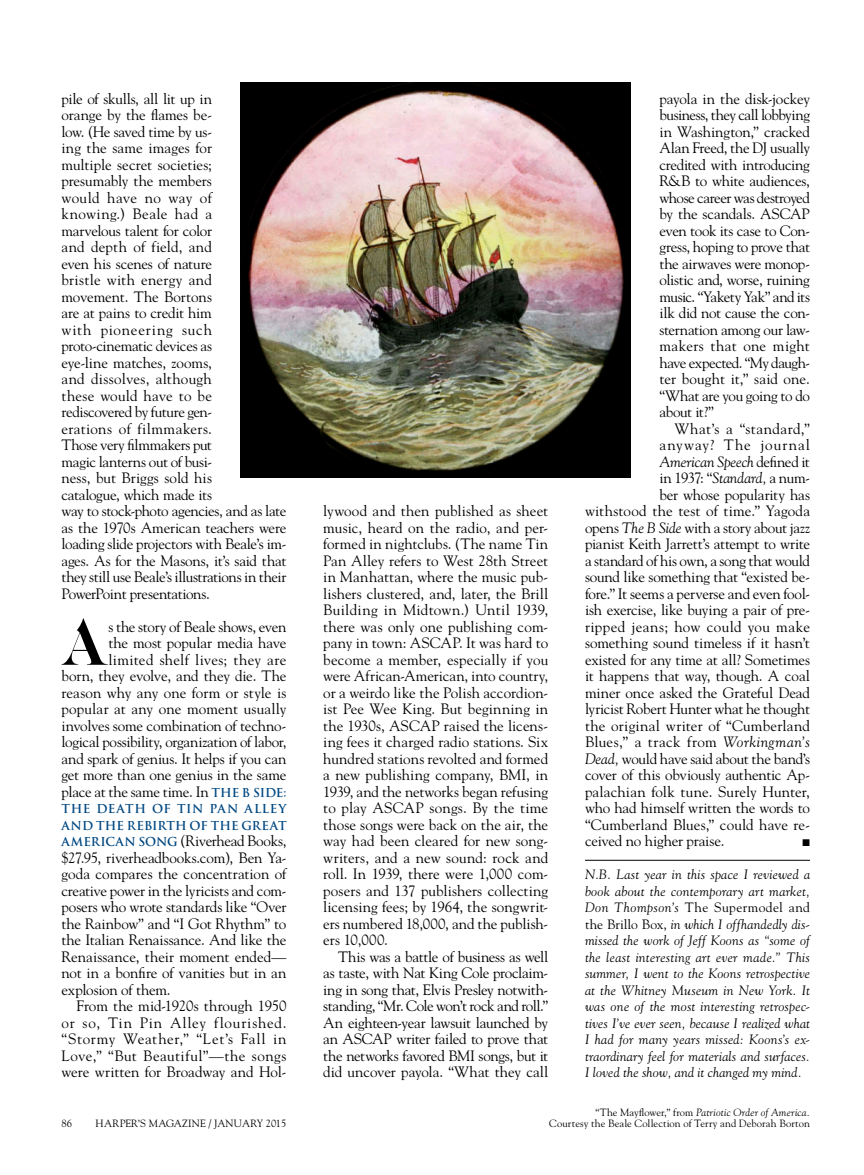
<style>
.page{position:relative;width:864px;height:1175px;background:#fff}
.page>*{position:absolute;margin:0;border:0;box-sizing:border-box;transform-origin:0 0}
.t1{font:58.2px "OPTI Caslon Three";color:#000}
.t2{font:15px/16.5px "Goudy Std";letter-spacing:-.01em;color:#000;text-align:justify}
.t3{font:15px "Goudy Std";letter-spacing:.015em;color:#000}
.t4{font:15px "Goudy Std";letter-spacing:.025em;color:#000}
.t5{font:italic 15px "Goudy Std";letter-spacing:-.01em;color:#000}
.t6{font:15px "Goudy Std";letter-spacing:-.045em;color:#000}
.t7{font:15px "Goudy Std";letter-spacing:.035em;color:#000}
.t8{font:15px "Goudy Std";letter-spacing:.07em;color:#000}
.t9{font:italic 13.5px/16.5px "Goudy Std";letter-spacing:.015em;color:#000;text-align:justify}
.t10{font:700 12px/16.5px "Trajan Pro";letter-spacing:.025em;color:#004882}
.t11{font:10.5px/10.5px "Goudy Std";letter-spacing:.01em;color:#000;text-align:right}
.t12{font:9.75px "Zapf Dingbats ITC";color:#000}
.s1{font-family:"Trajan Pro";font-weight:700;font-size:12px;color:#004882}
.s2{font-style:normal}
.s3{font-style:italic}
</style>
<div class="page">
<hr style="left:585px;top:860px;width:225px;height:1px;background:#000">
<img style="left:241px;top:82px;width:390px;height:395px">
<p class="t2" style="left:62px;top:90px;width:227px;text-align:left">pile of skulls, all lit up in<br>orange by the flames be-<br>low. (He saved time by us-<br>ing the same images for<br>multiple secret societies;<br>presumably the members<br>would have no way of<br>knowing.) Beale had a<br>marvelous talent for color<br>and depth of field, and<br>even his scenes of nature<br>bristle with energy and<br>movement. The Bortons<br>are at pains to credit him<br>with pioneering such proto-cinematic devices as<br>eye-line matches, zooms,<br>and dissolves, although<br>these would have to be rediscovered by future gen-<br>erations of filmmakers.<br>Those very filmmakers put<br>magic lanterns out of busi-<br>ness, but Briggs sold his<br>catalogue, which made its<br>way to stock-photo agencies, and as late as the 1970s American teachers were loading slide projectors with Beale’s im&shy;ages. As for the Masons, it’s said that they still use Beale’s illustrations in their<br>PowerPoint presentations.</p>
<h1 class="t1" style="left:60px;top:602px;width:50px">A</h1>
<p class="t2" style="left:61px;top:618px;width:227px;text-align:right">s the story of Beale shows, even<br>the most popular media have limited shelf lives; they are<br>born, they evolve, and they die. The reason why any one form or style is popular at any one moment usually involves some combination of techno&shy;logical possibility, organization of labor, and spark of genius. It helps if you can get more than one genius in the same place at the same time. In <span class="s1">THE B SIDE:</span></p>
<p class="t10" style="left:61px;top:801px;width:227px">THE DEATH OF TIN PAN ALLEY<br>AND THE REBIRTH OF THE GREAT</p>
<p class="t2" style="left:61px;top:832px;width:227px"><span class="s1">AMERICAN SONG</span> (Riverhead Books, $27.95, riverheadbooks.com), Ben Ya&shy;goda compares the concentration of creative power in the lyricists and com&shy;posers who wrote standards like “Over the Rainbow” and “I Got Rhythm” to the Italian Renaissance. And like the Renaissance, their moment ended— not in a bonfire of vanities but in an explosion of them.</p>
<p class="t2" style="left:62px;top:997px;width:227px;text-indent:15px">From the mid-1920s through 1950 or so, Tin Pin Alley flourished. “Stormy Weather,” “Let’s Fall in Love,” “But Beautiful”—the songs were written for Broadway and Hol-</p>
<p class="t11" style="left:62px;top:1117px;width:12px">86</p>
<p class="t11" style="left:96px;top:1117px;width:192px">HARPER’S MAGAZINE / JANUARY 2015</p>
<p class="t2" style="left:659px;top:90px;width:152px">payola in the disk-jockey business, they call lobbying in Washington,” cracked Alan Freed, the DJ usually credited with introducing R&amp;B to white audiences, whose career was destroyed by the scandals. ASCAP even took its case to Con&shy;gress, hoping to prove that the airwaves were monop&shy;olistic and, worse, ruining music. “Yakety Yak” and its ilk did not cause the con&shy;sternation among our law&shy;makers that one might have expected. “My daugh&shy;ter bought it,” said one. “What are you going to do about it?”</p>
<p class="t7" style="left:674px;top:419px;width:137px">What’s a “standard,”</p>
<p class="t8" style="left:659px;top:435px;width:152px">anyway? The journal</p>
<p class="t5" style="left:659px;top:452px;width:152px">American Speech <span class="s2">defined it</span></p>
<p class="t6" style="left:659px;top:468px;width:152px">in 1937: “<span class="s3">Standard,</span> a num-</p>
<p class="t2" style="left:659px;top:486px;width:152px">ber whose popularity has</p>
<p class="t3" style="left:585px;top:501px;width:227px">withstood the test of time.” Yagoda</p>
<p class="t2" style="left:585px;top:519px;width:227px">opens <span class="s3">The B Side</span> with a story about jazz</p>
<p class="t2" style="left:585px;top:535px;width:227px">pianist Keith Jarrett’s attempt to write</p>
<p class="t2" style="left:585px;top:552px;width:226px">a standard of his own, a song that would</p>
<p class="t2" style="left:585px;top:568px;width:226px">sound like something that “existed be-</p>
<p class="t2" style="left:585px;top:585px;width:226px">fore.” It seems a perverse and even fool-</p>
<p class="t2" style="left:585px;top:601px;width:227px">ish exercise, like buying a pair of pre-</p>
<p class="t4" style="left:585px;top:617px;width:227px">ripped jeans; how could you make</p>
<p class="t2" style="left:585px;top:634px;width:226px">something sound timeless if it hasn’t</p>
<p class="t2" style="left:585px;top:651px;width:227px">existed for any time at all? Sometimes</p>
<p class="t2" style="left:585px;top:667px;width:226px">it happens that way, though. A coal</p>
<p class="t2" style="left:585px;top:684px;width:227px">miner once asked the Grateful Dead</p>
<p class="t2" style="left:585px;top:700px;width:227px">lyricist Robert Hunter what he thought</p>
<p class="t3" style="left:585px;top:716px;width:226px">the original writer of “Cumberland</p>
<p class="t4" style="left:585px;top:732px;width:226px">Blues,” a track from <span class="s3">Workingman’s</span></p>
<p class="t2" style="left:585px;top:750px;width:227px"><span class="s3">Dead,</span> would have said about the band’s</p>
<p class="t2" style="left:585px;top:766px;width:226px">cover of this obviously authentic Ap-</p>
<p class="t2" style="left:585px;top:783px;width:227px">palachian folk tune. Surely Hunter,</p>
<p class="t2" style="left:585px;top:799px;width:227px">who had himself written the words to</p>
<p class="t2" style="left:585px;top:816px;width:226px">“Cumberland Blues,” could have re-</p>
<p class="t2" style="left:585px;top:832px;width:141px">ceived no higher praise.</p>
<p class="t12" style="left:803px;top:838px;width:9px">■</p>
<p class="t9" style="left:585px;top:866px;width:227px">N.B. Last year in this space I reviewed a book about the contemporary art market, Don Thompson’s <span class="s2">The Supermodel and the Brillo Box,</span> in which I offhandedly dis&shy;missed the work of Jeff Koons as “some of the least interesting art ever made.” This summer, I went to the Koons retrospective at the Whitney Museum in New York. It was one of the most interesting retrospec&shy;tives I’ve ever seen, because I realized what I had for many years missed: Koons’s ex&shy;traordinary feel for materials and surfaces.<br>I loved the show, and it changed my mind.</p>
<p class="t11" style="left:549px;top:1107px;width:262px">“The Mayflower,” from <span class="s3">Patriotic Order of America.<br></span>Courtesy the Beale Collection of Terry and Deborah Borton</p>
<p class="t2" style="left:323px;top:502px;width:227px">lywood and then published as sheet music, heard on the radio, and per&shy;formed in nightclubs. (The name Tin Pan Alley refers to West 28th Street in Manhattan, where the music pub&shy;lishers clustered, and, later, the Brill Building in Midtown.) Until 1939, there was only one publishing com&shy;pany in town: ASCAP. It was hard to become a member, especially if you were African-American, into country, or a weirdo like the Polish accordion&shy;ist Pee Wee King. But beginning in the 1930s, ASCAP raised the licens&shy;ing fees it charged radio stations. Six hundred stations revolted and formed a new publishing company, BMI, in 1939, and the networks began refusing to play ASCAP songs. By the time those songs were back on the air, the way had been cleared for new song&shy;writers, and a new sound: rock and roll. In 1939, there were 1,000 com&shy;posers and 137 publishers collecting licensing fees; by 1964, the songwrit&shy;ers numbered 18,000, and the publish&shy;ers 10,000.</p>
<p class="t2" style="left:323px;top:948px;width:227px;text-indent:15px">This was a battle of business as well as taste, with Nat King Cole proclaim&shy;ing in song that, Elvis Presley notwith&shy;standing, “Mr. Cole won’t rock and roll.” An eighteen-year lawsuit launched by an ASCAP writer failed to prove that the networks favored BMI songs, but it did uncover payola. “What they call</p>
</div>
